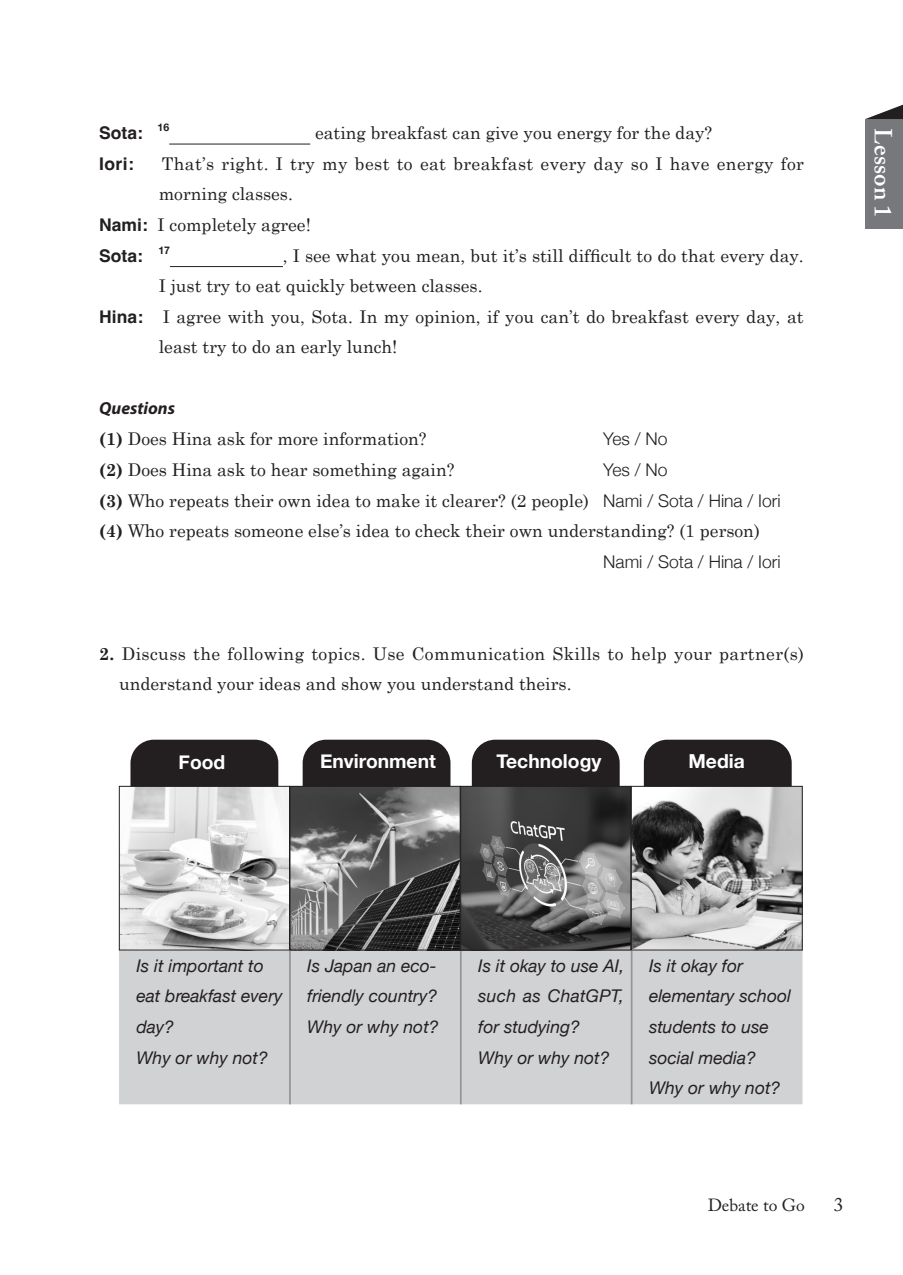
<style>
.page{position:relative;width:903px;height:1275px;background:#fff}
.page>*{position:absolute;margin:0;border:0;box-sizing:border-box;transform-origin:0 0}
.t1{font:600 24.5px "Adobe Caslon Pro";color:#fff}
.t2{font:700 19.25px "Helvetica Neue";color:#fff}
.t3{font:19.25px "Adobe Caslon Pro";color:#231f20}
.t4{font:17.5px/30.6px "Century Schoolbook";color:#231f20}
.t5{font:italic 17.5px/30.6px "Helvetica Neue";color:#231f20}
.t6{font:17.5px/30.6px "Century Schoolbook";letter-spacing:.02em;color:#231f20}
.t7{font:17.5px "Century Schoolbook";letter-spacing:.025em;color:#231f20}
.t8{font:300 17.5px "Helvetica Neue";color:#231f20}
.t9{font:700 17.5px "Helvetica";color:#231f20}
.t10{font:17.5px "Adobe Caslon Pro";color:#231f20}
.t11{font:italic 700 17.5px "Myriad Pro";color:#231f20}
.s1{font-family:"Helvetica";font-weight:700}
.s2{font-weight:700}
.s3{font-family:"Helvetica Neue";font-weight:300}
</style>
<div class="page">
<div style="left:865px;top:119px;width:38px;height:109px;background:#76787b"></div>
<svg style="left:865px;top:105px;width:38px;height:14px"></svg>
<hr style="left:169px;top:144px;width:141px;height:1px;background:#231f20">
<hr style="left:170px;top:266px;width:113px;height:1px;background:#231f20">
<div style="left:119px;top:950px;width:683px;height:154px;background:#d1d2d4"></div>
<hr style="left:289px;top:949px;width:2px;height:155px;background:#939598">
<hr style="left:460px;top:949px;width:2px;height:155px;background:#939598">
<hr style="left:631px;top:949px;width:1px;height:155px;background:#939598">
<img style="left:121px;top:788px;width:679px;height:160px">
<div style="left:119px;top:786px;width:171px;height:164px;border:1px solid #231f20"></div>
<div style="left:290px;top:786px;width:170px;height:164px;border:1px solid #231f20"></div>
<div style="left:460px;top:786px;width:171px;height:164px;border:1px solid #231f20"></div>
<div style="left:631px;top:786px;width:171px;height:164px;border:1px solid #231f20"></div>
<div style="left:130px;top:740px;width:148px;height:47px;background:#231f20"></div>
<div style="left:303px;top:740px;width:147px;height:47px;background:#231f20"></div>
<div style="left:472px;top:740px;width:148px;height:47px;background:#231f20"></div>
<div style="left:644px;top:740px;width:148px;height:47px;background:#231f20"></div>
<p class="t9" style="left:99px;top:122px;width:72px">Sota: <sup>16</sup></p>
<p class="t4" style="left:315px;top:117px;width:399px">eating breakfast can give you energy for the day?</p>
<p class="t9" style="left:99px;top:153px;width:36px">Iori:</p>
<p class="t7" style="left:162px;top:152px;width:644px">That’s right. I try my best to eat breakfast every day so I have energy for</p>
<p class="t4" style="left:159px;top:178px;width:136px">morning classes.</p>
<p class="t4" style="left:99px;top:209px;width:213px"><span class="s1">Nami:</span> I completely agree!</p>
<p class="t9" style="left:99px;top:245px;width:72px">Sota: <sup>17</sup></p>
<p class="t4" style="left:283px;top:240px;width:522px">, I see what you mean, but it’s still difficult to do that every day.</p>
<p class="t4" style="left:159px;top:270px;width:325px">I just try to eat quickly between classes.</p>
<p class="t4" style="left:99px;top:301px;width:706px"><span class="s1">Hina:</span> I agree with you, Sota. In my opinion, if you can’t do breakfast every day, at</p>
<p class="t4" style="left:159px;top:331px;width:240px">least try to do an early lunch!</p>
<p class="t11" style="left:99px;top:397px;width:77px">Questions</p>
<p class="t4" style="left:99px;top:423px;width:329px"><span class="s2">(1)</span> Does Hina ask for more information?</p>
<p class="t8" style="left:603px;top:425px;width:66px">Yes / No</p>
<p class="t4" style="left:99px;top:454px;width:357px"><span class="s2">(2)</span> Does Hina ask to hear something again?</p>
<p class="t8" style="left:603px;top:456px;width:66px">Yes / No</p>
<p class="t4" style="left:99px;top:485px;width:683px"><span class="s2">(3)</span> Who repeats their own idea to make it clearer? (2 people) <span class="s3">Nami / Sota / Hina / Iori </span><span class="s2">(4)</span> Who repeats someone else’s idea to check their own understanding? (1 person)</p>
<p class="t8" style="left:603px;top:547px;width:179px">Nami / Sota / Hina / Iori</p>
<p class="t6" style="left:119px;top:638px;width:686px;text-indent:-20px"><span class="s2">2.</span> Discuss the following topics. Use Communication Skills to help your partner(s) understand your ideas and show you understand theirs.</p>
<p class="t2" style="left:179px;top:747px;width:48px">Food</p>
<p class="t2" style="left:320px;top:746px;width:117px">Environment</p>
<p class="t2" style="left:497px;top:746px;width:106px">Technology</p>
<p class="t2" style="left:688px;top:746px;width:58px">Media</p>
<h1 class="t1" style="left:898px;top:128px;width:90px;rotate:90deg">Lesson 1</h1>
<p class="t5" style="left:136px;top:951px;width:148px">Is it important to eat breakfast every day?<br>Why or why not?</p>
<p class="t5" style="left:307px;top:951px;width:133px;text-align:justify">Is Japan an eco&shy;friendly country?<br>Why or why not?</p>
<p class="t5" style="left:478px;top:951px;width:148px">Is it okay to use AI, such as ChatGPT, for studying?<br>Why or why not?</p>
<p class="t5" style="left:649px;top:951px;width:143px">Is it okay for elementary school students to use social media?<br>Why or why not?</p>
<p class="t10" style="left:708px;top:1194px;width:99px">Debate to Go</p>
<p class="t3" style="left:834px;top:1193px;width:11px">3</p>
</div>
